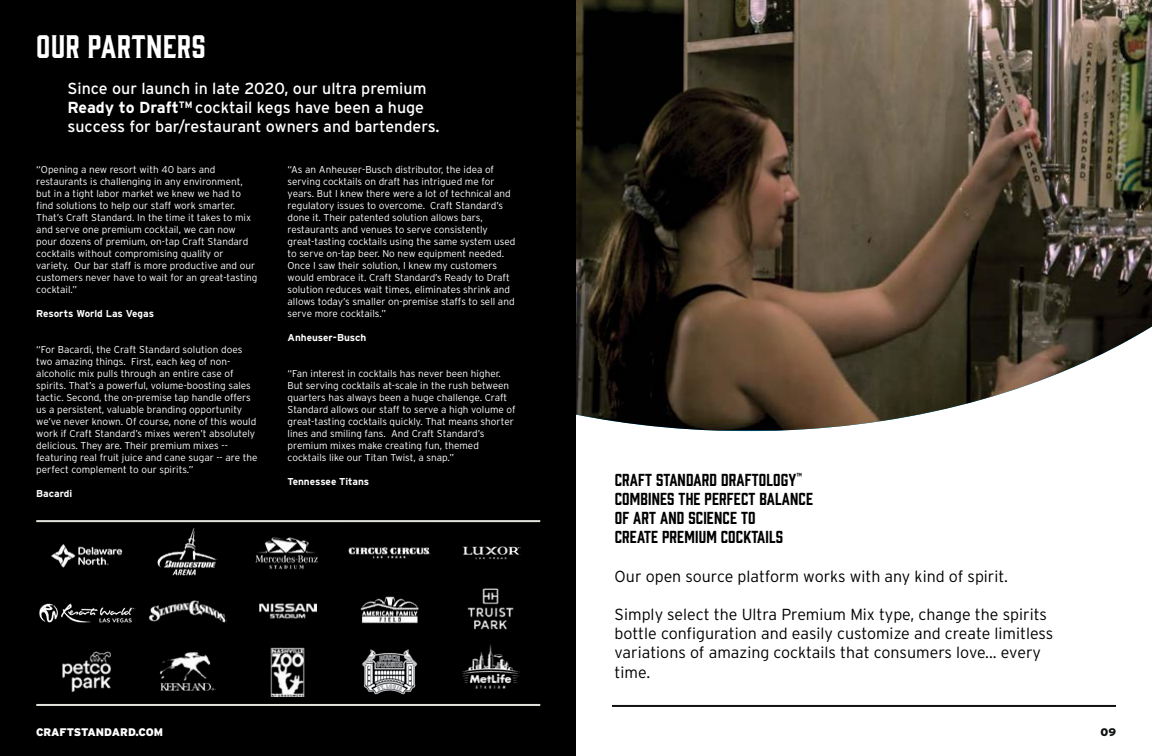
<style>
.page{position:relative;width:1152px;height:756px;background:#fff}
.page>*{position:absolute;margin:0;border:0;box-sizing:border-box;transform-origin:0 0}
.t1{font:30px "Gin";letter-spacing:.01em;color:#fff}
.t2{font:300 16px/19.2px "Interstate";color:#000}
.t3{font:16px/19.2px "Interstate";color:#fff}
.t4{font:16px/19.2px "Prohibition";letter-spacing:.01em;color:#000}
.t5{font:900 11px "Interstate";color:#fff}
.t6{font:900 11px "Interstate";color:#101111}
.t7{font:300 10px/12px "Interstate";color:#fff}
.t8{font:700 10px "Interstate";color:#fff}
.s1{font-weight:700}
</style>
<div class="page">
<img style="left:576px;top:0;width:576px;height:431px">
<div style="left:0;top:0;width:576px;height:756px;background:#000"></div>
<hr style="left:612px;top:705px;width:504px;height:2px;background:#101111">
<hr style="left:36px;top:704px;width:504px;height:2px;background:#e3e4de">
<hr style="left:36px;top:520px;width:504px;height:2px;background:#e3e4de">
<img style="left:360px;top:596px;width:59px;height:28px">
<img style="left:362px;top:649px;width:56px;height:46px">
<img style="left:160px;top:652px;width:56px;height:39px">
<img style="left:462px;top:644px;width:57px;height:45px">
<img style="left:270px;top:647px;width:35px;height:49px">
<img style="left:259px;top:603px;width:57px;height:16px">
<img style="left:62px;top:651px;width:49px;height:41px">
<img style="left:39px;top:603px;width:97px;height:20px">
<img style="left:148px;top:600px;width:78px;height:23px">
<img style="left:467px;top:588px;width:47px;height:42px">
<img style="left:157px;top:528px;width:61px;height:48px">
<img style="left:347px;top:522px;width:85px;height:37px">
<img style="left:51px;top:544px;width:72px;height:24px">
<img style="left:462px;top:546px;width:58px;height:14px">
<img style="left:255px;top:537px;width:63px;height:33px">
<h1 class="t1" style="left:36px;top:26px;width:171px">OUR PARTNERS</h1>
<h2 class="t3" style="left:68px;top:78px;width:374px">Since our launch in late 2020, our ultra premium<br><span class="s1">Ready to Draft</span><sup>TM</sup> cocktail kegs have been a huge success for bar/restaurant owners and bartenders.</h2>
<p class="t7" style="left:36px;top:163px;width:223px">“Opening a new resort with 40 bars and restaurants is challenging in any environment, but in a tight labor market we knew we had to find solutions to help our staff work smarter.<br>That’s Craft Standard. In the time it takes to mix and serve one premium cocktail, we can now pour dozens of premium, on-tap Craft Standard cocktails without compromising quality or variety. Our bar staff is more productive and our customers never have to wait for an great-tasting cocktail.”</p>
<p class="t8" style="left:36px;top:308px;width:119px">Resorts World Las Vegas</p>
<p class="t7" style="left:36px;top:343px;width:223px">“For Bacardi, the Craft Standard solution does two amazing things. First, each keg of non&shy;alcoholic mix pulls through an entire case of spirits. That’s a powerful, volume-boosting sales tactic. Second, the on-premise tap handle offers us a persistent, valuable branding opportunity we’ve never known. Of course, none of this would work if Craft Standard’s mixes weren’t absolutely delicious. They are. Their premium mixes -- featuring real fruit juice and cane sugar -- are the perfect complement to our spirits.”</p>
<p class="t8" style="left:36px;top:488px;width:38px">Bacardi</p>
<p class="t7" style="left:288px;top:163px;width:229px">“As an Anheuser-Busch distributor, the idea of serving cocktails on draft has intrigued me for years. But I knew there were a lot of technical and regulatory issues to overcome. Craft Standard’s done it. Their patented solution allows bars, restaurants and venues to serve consistently great-tasting cocktails using the same system used to serve on-tap beer. No new equipment needed.<br>Once I saw their solution, I knew my customers would embrace it. Craft Standard’s Ready to Draft solution reduces wait times, eliminates shrink and allows today’s smaller on-premise staffs to sell and serve more cocktails.”</p>
<p class="t8" style="left:288px;top:332px;width:80px">Anheuser-Busch</p>
<p class="t7" style="left:288px;top:367px;width:230px">“Fan interest in cocktails has never been higher.<br>But serving cocktails at-scale in the rush between quarters has always been a huge challenge. Craft Standard allows our staff to serve a high volume of great-tasting cocktails quickly. That means shorter lines and smiling fans. And Craft Standard’s premium mixes make creating fun, themed cocktails like our Titan Twist, a snap.”</p>
<p class="t8" style="left:288px;top:476px;width:83px">Tennessee Titans</p>
<p class="t5" style="left:36px;top:726px;width:129px">CRAFTSTANDARD.COM</p>
<h2 class="t4" style="left:615px;top:469px;width:200px">CRAFT STANDARD DRAFTOLOGY™<br>COMBINES THE PERFECT BALANCE<br>OF ART AND SCIENCE TO<br>CREATE PREMIUM COCKTAILS</h2>
<h2 class="t2" style="left:615px;top:566px;width:395px">Our open source platform works with any kind of spirit.</h2>
<h2 class="t2" style="left:615px;top:605px;width:440px">Simply select the Ultra Premium Mix type, change the spirits bottle configuration and easily customize and create limitless variations of amazing cocktails that consumers love... every time.</h2>
<p class="t6" style="left:1100px;top:726px;width:17px">09</p>
</div>
